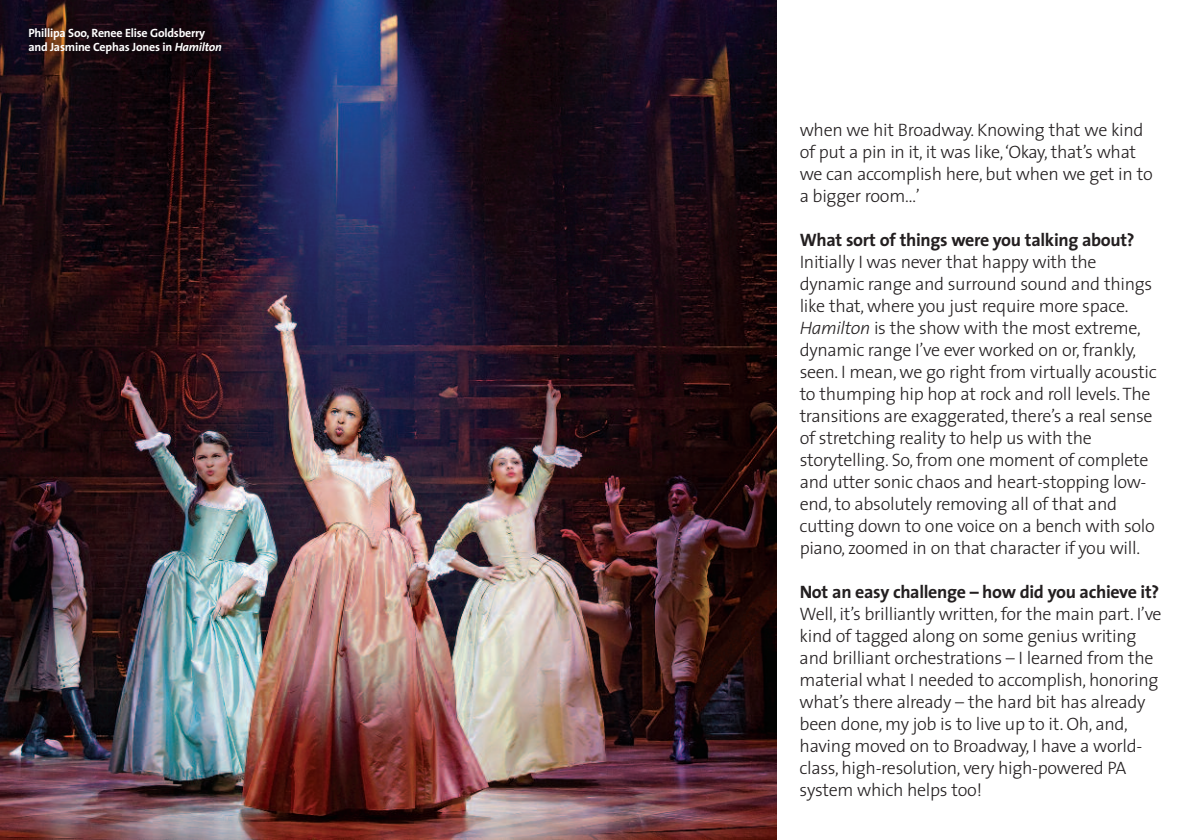
<style>
.page{position:relative;width:1191px;height:840px;background:#fff}
.page>*{position:absolute;margin:0;border:0;box-sizing:border-box;transform-origin:0 0}
.t1{font:300 18px/22px "The Sans";letter-spacing:-.02em;color:#231f20}
.t2{font:700 18px "The Sans";letter-spacing:-.02em;color:#231f20}
.t3{font:700 12px/14px "The Sans";letter-spacing:-.02em;color:#fff}
.s1{font-style:italic}
</style>
<div class="page">
<img style="left:0;top:0;width:777px;height:839px">
<p class="t3" style="left:28px;top:27px;width:195px">Phillipa Soo, Renee Elise Goldsberry and Jasmine Cephas Jones in <span class="s1">Hamilton</span></p>
<p class="t1" style="left:799px;top:120px;width:355px">when we hit Broadway. Knowing that we kind of put a pin in it, it was like,‘Okay, that’s what we can accomplish here, but when we get in to a bigger room…’</p>
<p class="t2" style="left:799px;top:232px;width:336px">What sort of things were you talking about?</p>
<p class="t1" style="left:799px;top:252px;width:358px">Initially I was never that happy with the dynamic range and surround sound and things like that, where you just require more space.<br><span class="s1">Hamilton</span> is the show with the most extreme, dynamic range I’ve ever worked on or, frankly, seen. I mean, we go right from virtually acoustic to thumping hip hop at rock and roll levels.The transitions are exaggerated, there’s a real sense of stretching reality to help us with the storytelling. So, from one moment of complete and utter sonic chaos and heart-stopping low&shy;end, to absolutely removing all of that and cutting down to one voice on a bench with solo piano, zoomed in on that character ifyou will.</p>
<p class="t2" style="left:799px;top:584px;width:361px">Not an easy challenge – how did you achieve it?</p>
<p class="t1" style="left:799px;top:604px;width:363px">Well, it’s brilliantly written, for the main part. I’ve kind of tagged along on some genius writing and brilliant orchestrations – I learned from the material what I needed to accomplish, honoring what’s there already – the hard bit has already been done, my job is to live up to it. Oh, and, having moved on to Broadway, I have a world&shy;class, high-resolution, very high-powered PA system which helps too!</p>
</div>
